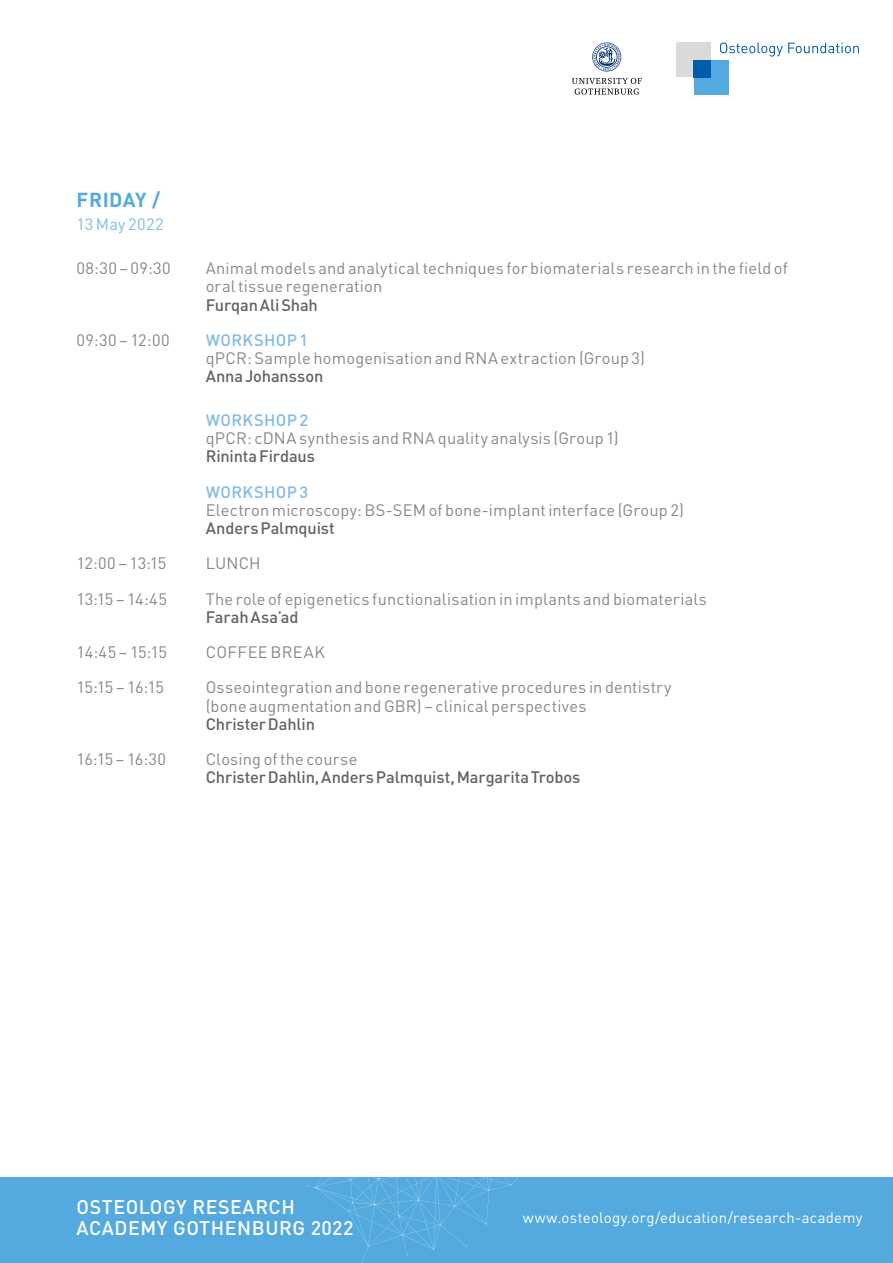
<style>
.page{position:relative;width:893px;height:1263px;background:#fff}
.page>*{position:absolute;margin:0;border:0;box-sizing:border-box;transform-origin:0 0}
.t1{font:700 20.1px "DIN Pro";letter-spacing:.02em;color:#54aadf}
.t2{font:500 19.5px/21px "DIN Pro";letter-spacing:.03em;color:#fff}
.t3{font:16.35px/18.1px "DIN Pro";letter-spacing:.01em;color:#878787}
.t4{font:500 16.35px "DIN Pro";letter-spacing:-.005em;color:#646363}
.t5{font:500 16.35px "DIN Pro";letter-spacing:.02em;color:#82bbe7}
.t6{font:16.35px "DIN Pro";letter-spacing:.03em;color:#878787}
.t7{font:16.35px "DIN Pro";letter-spacing:.02em;color:#82bbe7}
.t8{font:15px "DIN Pro";letter-spacing:.02em;color:#fff}
</style>
<div class="page">
<div style="left:0;top:1178px;width:893px;height:85px;background:#54aadf"></div>
<svg style="left:268px;top:1177px;width:278px;height:86px"></svg>
<div style="left:694px;top:60px;width:35px;height:35px;background:#54aadf"></div>
<div style="left:676px;top:43px;width:35px;height:34px;background:#dadada"></div>
<div style="left:694px;top:60px;width:17px;height:17px;background:#005da9"></div>
<svg style="left:720px;top:43px;width:139px;height:14px"></svg>
<svg style="left:592px;top:43px;width:29px;height:29px"></svg>
<svg style="left:572px;top:78px;width:70px;height:17px"></svg>
<p class="t1" style="left:77px;top:183px;width:85px">FRIDAY /</p>
<p class="t7" style="left:77px;top:211px;width:89px">13 May 2022</p>
<p class="t3" style="left:77px;top:258px;width:96px">08:30 – 09:30</p>
<p class="t3" style="left:206px;top:258px;width:584px">Animal models and analytical techniques for biomaterials research in the field of oral tissue regeneration</p>
<p class="t4" style="left:206px;top:291px;width:114px">Furqan Ali Shah</p>
<p class="t3" style="left:77px;top:329px;width:95px">09:30 – 12:00</p>
<p class="t5" style="left:206px;top:327px;width:104px">WORKSHOP 1</p>
<p class="t3" style="left:206px;top:347px;width:441px">qPCR: Sample homogenisation and RNA extraction (Group 3)</p>
<p class="t4" style="left:206px;top:363px;width:119px">Anna Johansson</p>
<p class="t5" style="left:206px;top:407px;width:104px">WORKSHOP 2</p>
<p class="t3" style="left:206px;top:428px;width:415px">qPCR: cDNA synthesis and RNA quality analysis (Group 1)</p>
<p class="t4" style="left:206px;top:443px;width:111px">Rininta Firdaus</p>
<p class="t5" style="left:206px;top:478px;width:104px">WORKSHOP 3</p>
<p class="t3" style="left:206px;top:499px;width:480px">Electron microscopy: BS-SEM of bone-implant interface (Group 2)</p>
<p class="t4" style="left:206px;top:515px;width:131px">Anders Palmquist</p>
<p class="t3" style="left:77px;top:553px;width:91px">12:00 – 13:15</p>
<p class="t3" style="left:206px;top:553px;width:56px">LUNCH</p>
<p class="t3" style="left:77px;top:588px;width:92px">13:15 – 14:45</p>
<p class="t3" style="left:206px;top:588px;width:503px">The role of epigenetics functionalisation in implants and biomaterials</p>
<p class="t4" style="left:206px;top:604px;width:94px">Farah Asa’ad</p>
<p class="t3" style="left:77px;top:641px;width:92px">14:45 – 15:15</p>
<p class="t6" style="left:206px;top:639px;width:121px">COFFEE BREAK</p>
<p class="t3" style="left:77px;top:677px;width:89px">15:15 – 16:15</p>
<p class="t3" style="left:206px;top:677px;width:467px">Osseointegration and bone regenerative procedures in dentistry (bone augmentation and GBR) – clinical perspectives</p>
<p class="t4" style="left:206px;top:711px;width:111px">Christer Dahlin</p>
<p class="t3" style="left:77px;top:748px;width:91px">16:15 – 16:30</p>
<p class="t3" style="left:206px;top:748px;width:153px">Closing of the course</p>
<p class="t4" style="left:206px;top:764px;width:376px">Christer Dahlin, Anders Palmquist, Margarita Trobos</p>
<p class="t2" style="left:77px;top:1194px;width:278px">OSTEOLOGY RESEARCH<br>ACADEMY GOTHENBURG 2022</p>
<p class="t8" style="left:523px;top:1206px;width:341px">www.osteology.org/education/research-academy</p>
</div>
